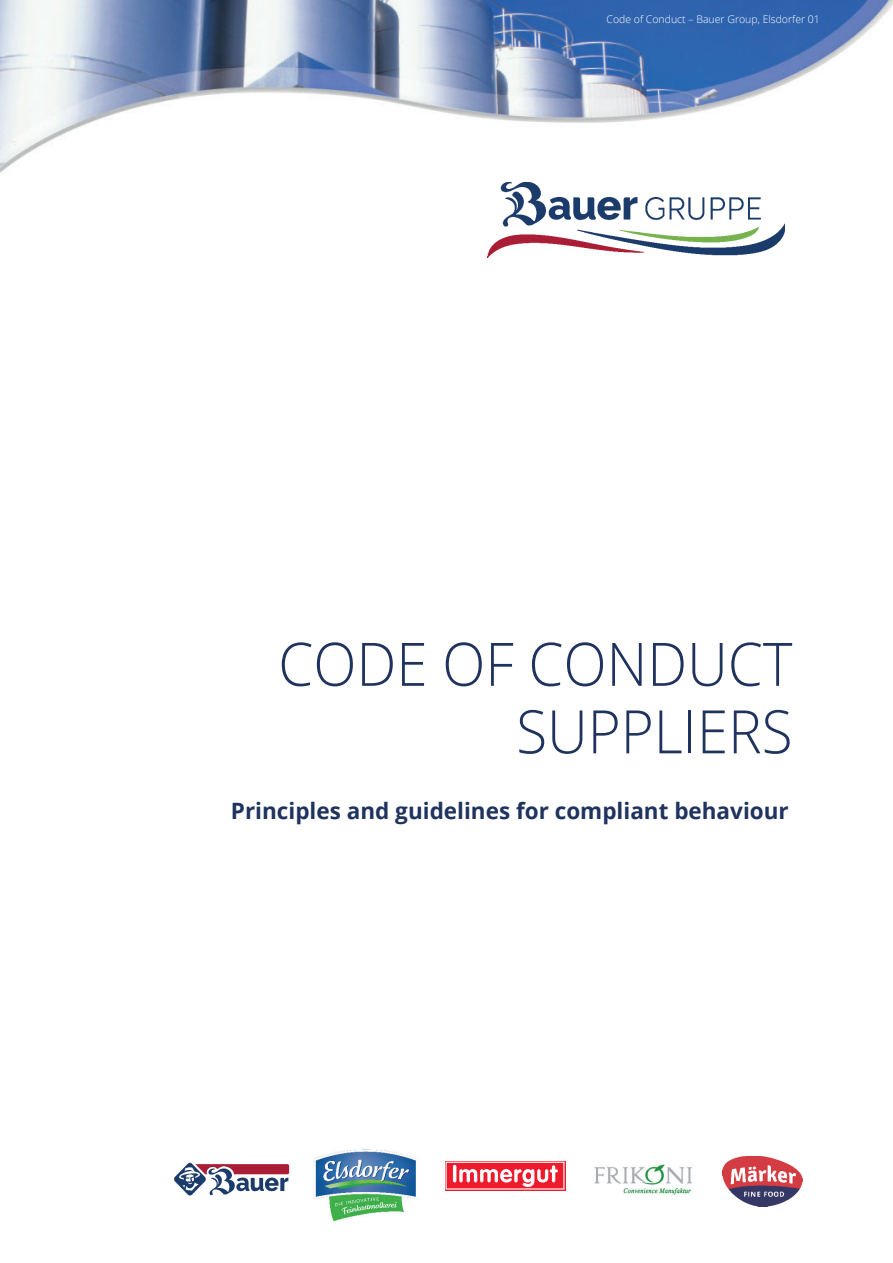
<style>
.page{position:relative;width:893px;height:1263px;background:#fff}
.page>*{position:absolute;margin:0;border:0;box-sizing:border-box;transform-origin:0 0}
.t1{font:300 60px/67.5px "Open Sans";color:#20335f;text-align:right;scale:.94 1}
.t2{font:700 22.5px "Open Sans";color:#20335f}
.t3{font:300 10.5px "Open Sans";color:#fff}
</style>
<div class="page">
<img style="left:0;top:0;width:893px;height:173px">
<img style="left:488px;top:182px;width:297px;height:75px">
<img style="left:313px;top:1149px;width:104px;height:73px">
<img style="left:174px;top:1162px;width:116px;height:34px">
<img style="left:594px;top:1164px;width:98px;height:31px">
<img style="left:723px;top:1156px;width:79px;height:50px">
<svg style="left:445px;top:1161px;width:120px;height:29px"></svg>
<svg style="left:445px;top:1162px;width:119px;height:28px"></svg>
<p class="t3" style="left:606px;top:12px;width:215px">Code of Conduct – Bauer Group, Elsdorfer 01</p>
<h1 class="t1" style="left:278px;top:629px;width:548px">CODE OF CONDUCT<br>SUPPLIERS</h1>
<p class="t2" style="left:231px;top:795px;width:559px">Principles and guidelines for compliant behaviour</p>
</div>
